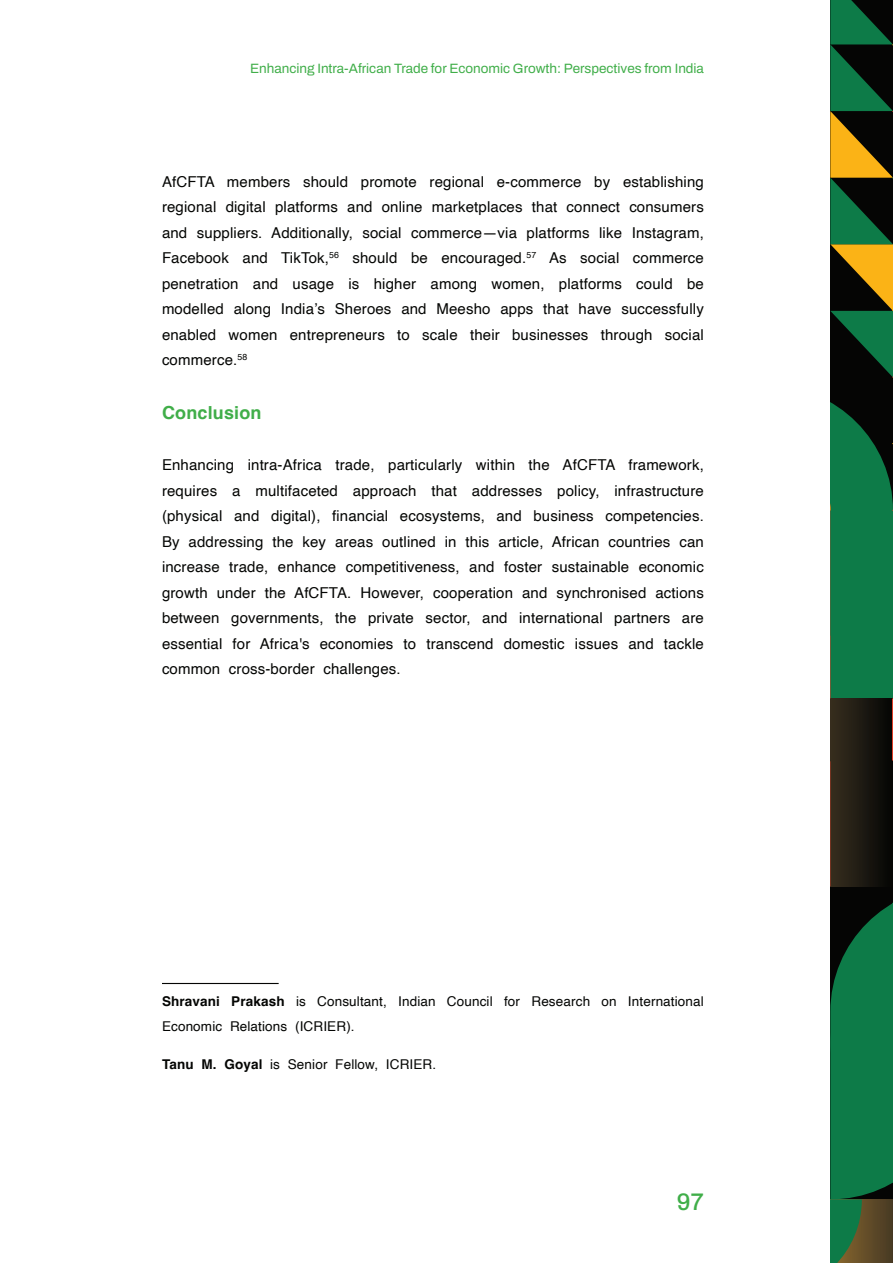
<style>
.page{position:relative;width:893px;height:1263px;background:#fff}
.page>*{position:absolute;margin:0;border:0;box-sizing:border-box;transform-origin:0 0}
.t1{font:600 24px "Archivo";color:#40ae49}
.sub_title{font:700 18px "Helvetica";letter-spacing:.01em;color:#40ae49}
.body{font:15px/25.5px "Helvetica";letter-spacing:.01em;color:#040503;text-align:justify}
.body-2{font:13.5px/25.5px "Helvetica";letter-spacing:.01em;color:#040503}
.t2{font:600 13.5px "Archivo";color:#40ae49}
.s1{font-weight:700}
</style>
<div class="page">
<svg style="left:831px;top:0;width:62px;height:1263px;background:#1c522c"></svg>
<hr style="left:162px;top:983px;width:117px;height:1px;background:#040503">
<p class="t2" style="left:250px;top:58px;width:455px">Enhancing Intra-African Trade for Economic Growth: Perspectives from India</p>
<p class="body" style="left:162px;top:169px;width:543px">AfCFTA members should promote regional e-commerce by establishing regional digital platforms and online marketplaces that connect consumers and suppliers. Additionally, social commerce—via platforms like Instagram, Facebook and TikTok,<sup>56</sup> should be encouraged.<sup>57</sup> As social commerce penetration and usage is higher among women, platforms could be modelled along India’s Sheroes and Meesho apps that have successfully enabled women entrepreneurs to scale their businesses through social commerce.<sup>58</sup></p>
<p class="sub_title" style="left:162px;top:402px;width:101px">Conclusion</p>
<p class="body" style="left:162px;top:453px;width:543px">Enhancing intra-Africa trade, particularly within the AfCFTA framework, requires a multifaceted approach that addresses policy, infrastructure (physical and digital), financial ecosystems, and business competencies.<br>By addressing the key areas outlined in this article, African countries can increase trade, enhance competitiveness, and foster sustainable economic growth under the AfCFTA. However, cooperation and synchronised actions between governments, the private sector, and international partners are essential for Africa's economies to transcend domestic issues and tackle common cross-border challenges.</p>
<p class="body-2" style="left:162px;top:989px;width:543px"><span class="s1">Shravani Prakash</span> is Consultant, Indian Council for Research on International<br>Economic Relations (ICRIER).</p>
<p class="body-2" style="left:162px;top:1052px;width:276px"><span class="s1">Tanu M. Goyal</span> is Senior Fellow, ICRIER.</p>
<h1 class="t1" style="left:677px;top:1183px;width:29px">97</h1>
</div>
